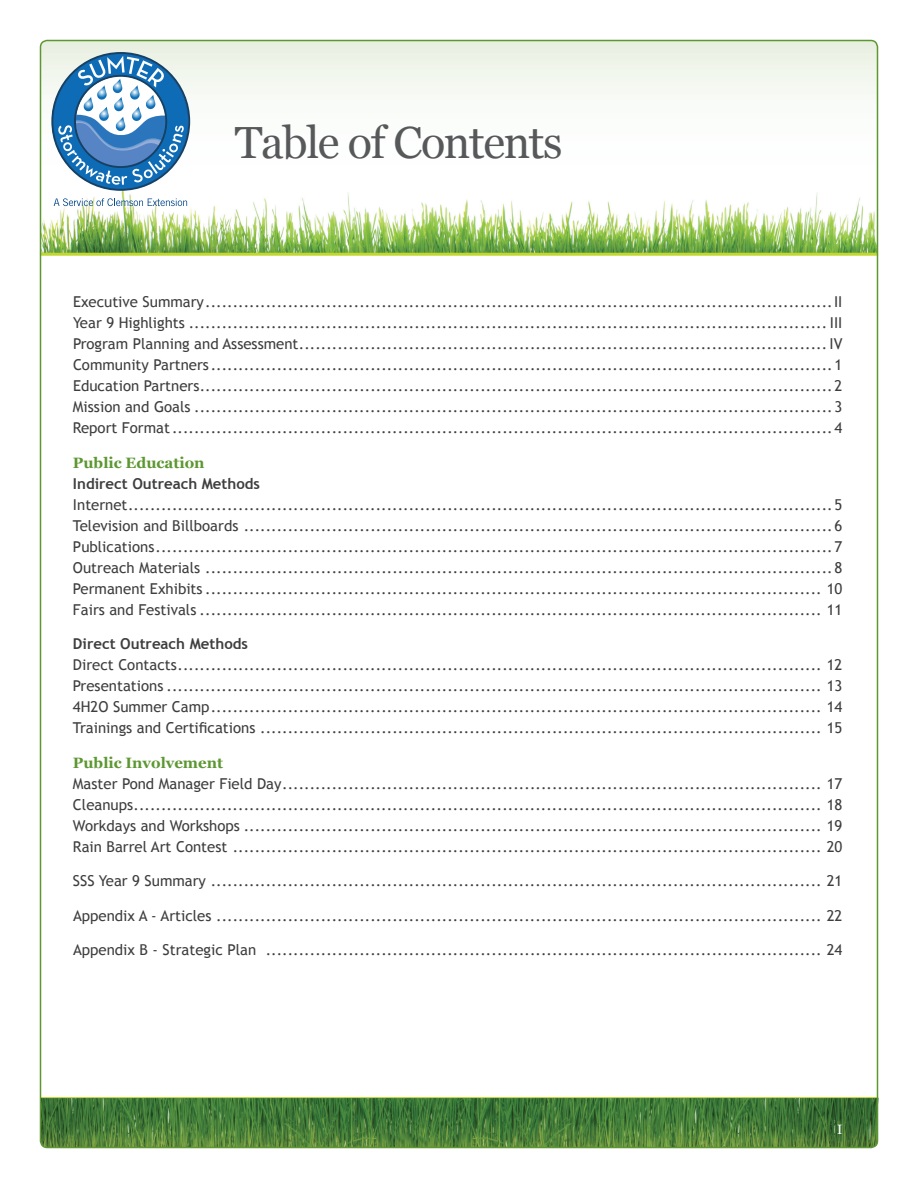
<style>
.page{position:relative;width:918px;height:1188px;background:#fff}
.page>*{position:absolute;margin:0;border:0;box-sizing:border-box;transform-origin:0 0}
.t1{font:45px "Georgia";letter-spacing:-.03em;color:#57585a}
.t2{font:15px/21px "Trebuchet MS";color:#3e3e3f;text-align:justify}
.t3{font:700 15px "Trebuchet MS";color:#3e3e3f}
.t4{font:700 15px "Georgia";color:#5c9731}
.t5{font:13.5px "Georgia";color:#fff}
</style>
<div class="page">
<svg style="left:40px;top:41px;width:838px;height:54px"></svg>
<img style="left:41px;top:1098px;width:838px;height:50px">
<hr style="left:40px;top:1097px;width:838px;height:1px;background:#c1d72f">
<img style="left:43px;top:117px;width:832px;height:136px">
<hr style="left:40px;top:253px;width:838px;height:3px;background:#c1d72f">
<svg style="left:51px;top:52px;width:139px;height:139px"></svg>
<svg style="left:54px;top:198px;width:133px;height:8px"></svg>
<h1 class="t1" style="left:235px;top:109px;width:329px">Table of Contents</h1>
<p class="t2" style="left:73px;top:292px;width:771px">Executive Summary..................................................................................................................II Year 9 Highlights .................................................................................................................... III Program Planning and Assessment................................................................................................IV Community Partners.................................................................................................................1<br>Education Partners...................................................................................................................2<br>Mission and Goals ....................................................................................................................3<br>Report Format........................................................................................................................4</p>
<p class="t4" style="left:73px;top:451px;width:133px">Public Education</p>
<p class="t3" style="left:73px;top:474px;width:189px">Indirect Outreach Methods</p>
<p class="t2" style="left:73px;top:494px;width:771px">Internet................................................................................................................................5<br>Television and Billboards ...........................................................................................................6<br>Publications...........................................................................................................................7<br>Outreach Materials ..................................................................................................................8<br>Permanent Exhibits ................................................................................................................ 10<br>Fairs and Festivals ................................................................................................................. 11</p>
<p class="t3" style="left:73px;top:635px;width:177px">Direct Outreach Methods</p>
<p class="t2" style="left:73px;top:655px;width:771px">Direct Contacts..................................................................................................................... 12<br>Presentations ....................................................................................................................... 13<br>4H2O Summer Camp............................................................................................................... 14<br>Trainings and Certifications ...................................................................................................... 15</p>
<p class="t4" style="left:73px;top:751px;width:152px">Public Involvement</p>
<p class="t2" style="left:73px;top:773px;width:771px">Master Pond Manager Field Day.................................................................................................. 17<br>Cleanups............................................................................................................................. 18<br>Workdays and Workshops ......................................................................................................... 19<br>Rain Barrel Art Contest ........................................................................................................... 20</p>
<p class="t2" style="left:73px;top:871px;width:771px">SSS Year 9 Summary ............................................................................................................... 21</p>
<p class="t2" style="left:73px;top:905px;width:771px">Appendix A - Articles .............................................................................................................. 22</p>
<p class="t2" style="left:73px;top:940px;width:771px">Appendix B - Strategic Plan ..................................................................................................... 24</p>
<p class="t5" style="left:837px;top:1120px;width:7px">I</p>
</div>
